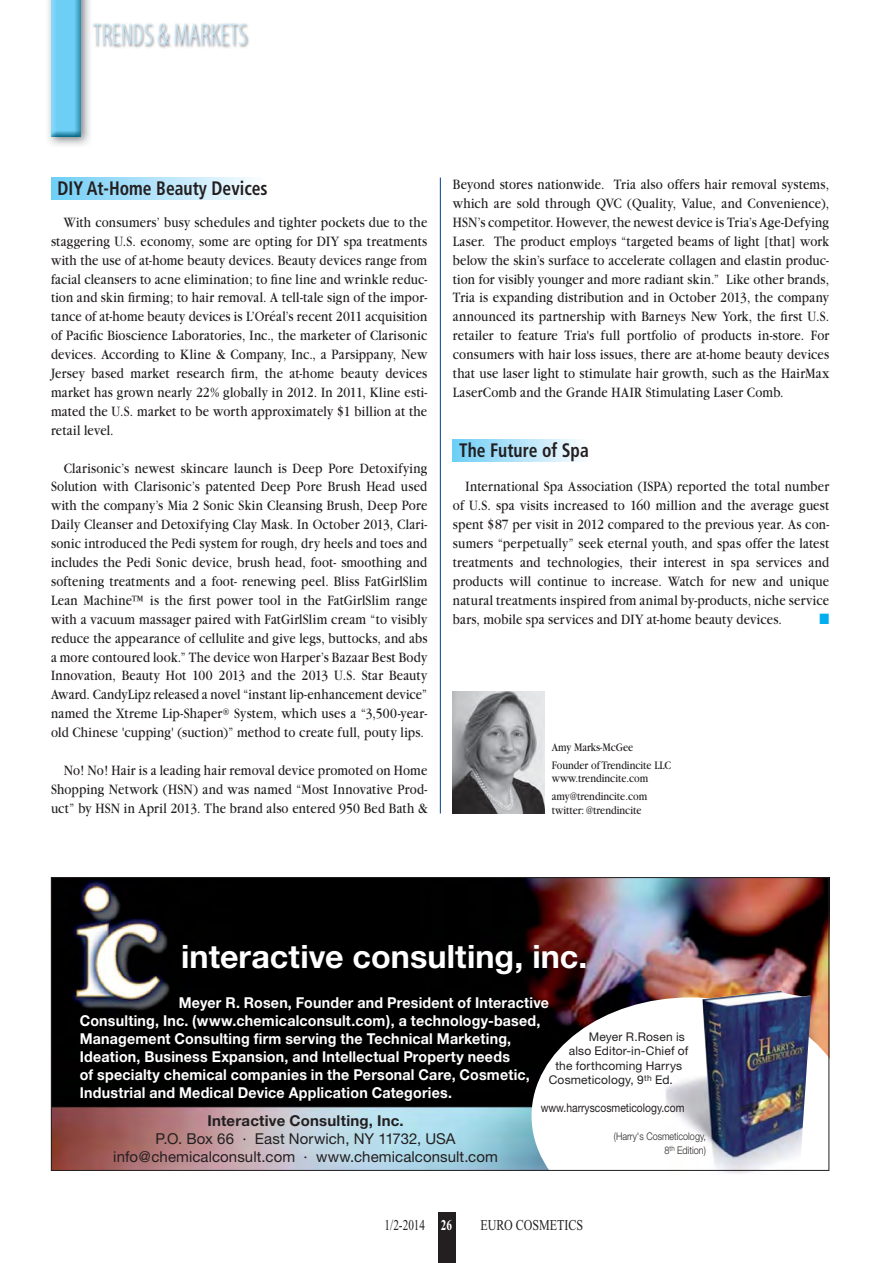
<style>
.page{position:relative;width:893px;height:1263px;background:#fff}
.page>*{position:absolute;margin:0;border:0;box-sizing:border-box;transform-origin:0 0}
.t1{font:700 32.25px "Helvetica Neue";color:#fff}
.t2{font:300 condensed 30px "Myriad Pro";letter-spacing:.02em;color:#c7eafb;scale:.86 1}
.t3{font:700 condensed 19.5px "Frutiger";color:#231f20;scale:.9 1}
.t4{font:15px/18.9px "Garamond";letter-spacing:.015em;color:#231f20;text-align:justify;scale:.86 1}
.t5{font:700 15px/18px "Helvetica Neue";letter-spacing:.015em;color:#fff;scale:.95 1}
.t6{font:15px/18px "Helvetica Neue";letter-spacing:.005em;color:#231f20;text-align:center}
.t7{font:700 15px "Helvetica Neue";letter-spacing:.015em;color:#231f20}
.t8{font:15px "Times New Roman";color:#231f20;scale:.8 1}
.t9{font:15px "Times New Roman";color:#231f20;scale:.75 1}
.t10{font:15px "Zapf Dingbats ITC";color:#00aeef;scale:.86 1}
.t11{font:12px/17.7px "Garamond";color:#231f20;scale:.86 1}
.t12{font:12px "Helvetica Neue";letter-spacing:.01em;color:#231f20}
.t13{font:12px "Helvetica Neue";letter-spacing:.01em;color:#231f20;scale:.86 1}
.t14{font:300 10.5px/13.5px "Helvetica Neue";color:#231f20;text-align:right;scale:.86 1}
.s1{font-weight:700;color:#fff}
</style>
<div class="page">
<div style="left:438px;top:1212px;width:17px;height:51px;background:#231f20"></div>
<div style="left:453px;top:439px;width:136px;height:22px;background:linear-gradient(to right,#6fcef6,#fdfdff)"></div>
<hr style="left:440px;top:178px;width:1px;height:635px;background:#023e88">
<div style="left:51px;top:178px;width:215px;height:22px;background:linear-gradient(to right,#6fcef6,#fefdff)"></div>
<img style="left:453px;top:692px;width:92px;height:121px">
<img style="left:48px;top:0;width:42px;height:146px">
<img style="left:51px;top:0;width:29px;height:136px">
<img style="left:93px;top:23px;width:156px;height:25px">
<img style="left:53px;top:879px;width:774px;height:290px">
<div style="left:531px;top:997px;width:318px;height:237px;background:#fff;border-radius:50%"></div>
<img style="left:663px;top:990px;width:148px;height:184px">
<h2 class="t2" style="left:93px;top:22px;width:180px">TRENDS &amp; MARKETS</h2>
<h3 class="t3" style="left:57px;top:181px;width:235px">DIY At-Home Beauty Devices</h3>
<p class="t4" style="left:51px;top:214px;width:439px;text-indent:13px">With consumers’ busy schedules and tighter pockets due to the staggering U.S. economy, some are opting for DIY spa treatments with the use of at-home beauty devices. Beauty devices range from facial cleansers to acne elimination; to fine line and wrinkle reduc&shy;tion and skin firming; to hair removal. A tell-tale sign of the impor&shy;tance of at-home beauty devices is L’Oréal’s recent 2011 acquisition of Pacific Bioscience Laboratories, Inc., the marketer of Clarisonic devices. According to Kline &amp; Company, Inc., a Parsippany, New Jersey based market research firm, the at-home beauty devices market has grown nearly 22% globally in 2012. In 2011, Kline esti&shy;mated the U.S. market to be worth approximately $1 billion at the retail level.</p>
<p class="t4" style="left:51px;top:460px;width:439px;text-indent:13px">Clarisonic’s newest skincare launch is Deep Pore Detoxifying Solution with Clarisonic’s patented Deep Pore Brush Head used with the company’s Mia 2 Sonic Skin Cleansing Brush, Deep Pore Daily Cleanser and Detoxifying Clay Mask. In October 2013, Clari&shy;sonic introduced the Pedi system for rough, dry heels and toes and includes the Pedi Sonic device, brush head, foot- smoothing and softening treatments and a foot- renewing peel. Bliss FatGirlSlim Lean Machine™ is the first power tool in the FatGirlSlim range with a vacuum massager paired with FatGirlSlim cream “to visibly reduce the appearance of cellulite and give legs, buttocks, and abs a more contoured look.” The device won Harper’s Bazaar Best Body Innovation, Beauty Hot 100 2013 and the 2013 U.S. Star Beauty Award. CandyLipz released a novel “instant lip-enhancement device” named the Xtreme Lip-Shaper<sup>®</sup> System, which uses a “3,500-year&shy;old Chinese 'cupping' (suction)” method to create full, pouty lips.</p>
<p class="t4" style="left:51px;top:762px;width:439px;text-indent:13px">No! No! Hair is a leading hair removal device promoted on Home Shopping Network (HSN) and was named “Most Innovative Prod&shy;uct” by HSN in April 2013. The brand also entered 950 Bed Bath &amp;</p>
<p class="t4" style="left:453px;top:176px;width:439px">Beyond stores nationwide. Tria also offers hair removal systems, which are sold through QVC (Quality, Value, and Convenience), HSN’s competitor. However, the newest device is Tria’s Age-Defying Laser. The product employs “targeted beams of light [that] work below the skin’s surface to accelerate collagen and elastin produc&shy;tion for visibly younger and more radiant skin.” Like other brands, Tria is expanding distribution and in October 2013, the company announced its partnership with Barneys New York, the first U.S. retailer to feature Tria's full portfolio of products in-store. For consumers with hair loss issues, there are at-home beauty devices that use laser light to stimulate hair growth, such as the HairMax LaserComb and the Grande HAIR Stimulating Laser Comb.</p>
<h3 class="t3" style="left:459px;top:442px;width:145px">The Future of Spa</h3>
<p class="t4" style="left:453px;top:479px;width:439px;text-indent:13px">International Spa Association (ISPA) reported the total number of U.S. spa visits increased to 160 million and the average guest spent $87 per visit in 2012 compared to the previous year. As con&shy;sumers “perpetually” seek eternal youth, and spas offer the latest treatments and technologies, their interest in spa services and products will continue to increase. Watch for new and unique natural treatments inspired from animal by-products, niche service bars, mobile spa services and DIY at-home beauty devices.</p>
<p class="t10" style="left:819px;top:612px;width:13px">■</p>
<p class="t11" style="left:552px;top:739px;width:140px">Amy Marks-McGee<br>Founder of Trendincite LLC</p>
<p class="t11" style="left:552px;top:771px;width:114px">www.trendincite.com amy@trendincite.com</p>
<p class="t11" style="left:552px;top:802px;width:106px">twitter: @trendincite</p>
<h1 class="t1" style="left:181px;top:944px;width:408px">interactive consulting, inc.</h1>
<p class="t5" style="left:80px;top:995px;width:495px;text-indent:99px">Meyer R. Rosen, Founder and President of Interactive Consulting, Inc. (www.chemicalconsult.com), a technology-based, Management Consulting firm serving the Technical Marketing, Ideation, Business Expansion, and Intellectual Property needs<br>of specialty chemical companies in the Personal Care, Cosmetic, Industrial and Medical Device Application Categories.</p>
<p class="t12" style="left:589px;top:1032px;width:98px">Meyer R.Rosen is</p>
<p class="t12" style="left:569px;top:1047px;width:121px">also Editor-in-Chief of</p>
<p class="t12" style="left:555px;top:1061px;width:128px">the forthcoming Harrys</p>
<p class="t12" style="left:549px;top:1075px;width:126px">Cosmeticology, 9<sup>th</sup> Ed.</p>
<p class="t13" style="left:541px;top:1103px;width:169px">www.harryscosmeticology.com</p>
<p class="t7" style="left:207px;top:1115px;width:198px">Interactive Consulting, Inc.</p>
<p class="t6" style="left:113px;top:1131px;width:386px">P.O. Box 66 · East Norwich, NY 11732, USA info@chemicalconsult.com · www.chemicalconsult.com</p>
<p class="t14" style="left:614px;top:1131px;width:108px">(Harry's Cosmeticology,<br>8<sup>th</sup> Edition)</p>
<p class="t9" style="left:385px;top:1220px;width:92px">1/2-2014 <span class="s1">26</span></p>
<p class="t8" style="left:480px;top:1220px;width:130px">EURO COSMETICS</p>
</div>
